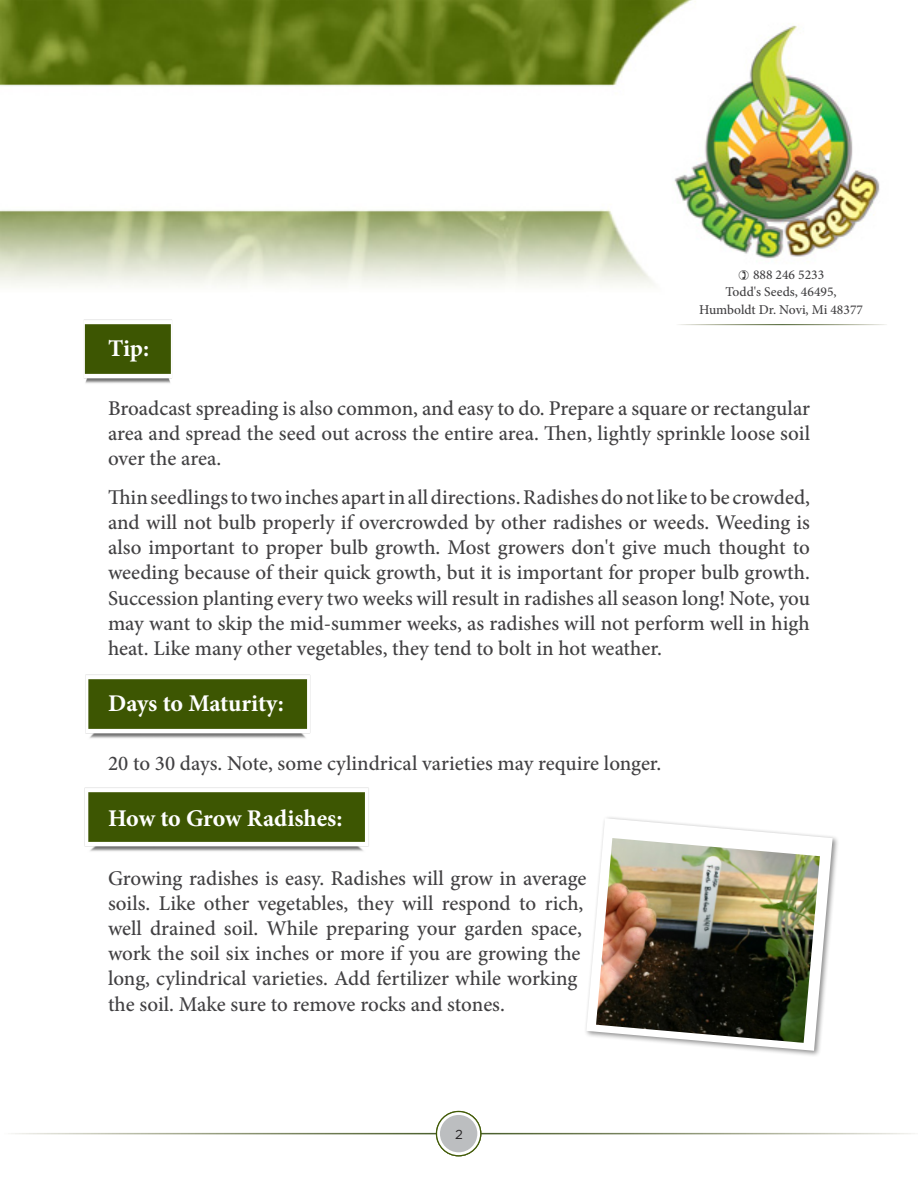
<style>
.page{position:relative;width:918px;height:1188px;background:#fff}
.page>*{position:absolute;margin:0;border:0;box-sizing:border-box;transform-origin:0 0}
.t1{font:700 24px "Minion Pro";letter-spacing:-.005em;color:#fff}
.t2{font:500 21px/25.2px "Minion Pro";color:#414042;text-align:justify}
.t3{font:500 13.5px "Minion Pro";color:#414042}
.t4{font:13.05px "Gotham";color:#222021}
</style>
<div class="page">
<img style="left:0;top:0;width:880px;height:287px">
<img style="left:84px;top:787px;width:285px;height:65px">
<img style="left:85px;top:674px;width:226px;height:65px">
<img style="left:84px;top:319px;width:88px;height:65px">
<div style="left:584px;top:815px;width:256px;height:242px;background:#000;opacity:.45"></div>
<svg style="left:586px;top:818px;width:247px;height:233px"></svg>
<img style="left:596px;top:838px;width:224px;height:205px">
<svg style="left:437px;top:1112px;width:44px;height:44px"></svg>
<div style="left:436px;top:1111px;width:45px;height:45px;border:1px solid #415a06;border-radius:50%"></div>
<div style="left:440px;top:1115px;width:37px;height:37px;background:#bcbec0;border-radius:50%"></div>
<svg style="left:739px;top:270px;width:10px;height:10px"></svg>
<p class="t3" style="left:753px;top:266px;width:73px">888 246 5233</p>
<p class="t3" style="left:725px;top:283px;width:113px">Todd's Seeds, 46495,</p>
<p class="t3" style="left:699px;top:301px;width:165px">Humboldt Dr. Novi, Mi 48377</p>
<p class="t1" style="left:108px;top:331px;width:43px">Tip:</p>
<p class="t2" style="left:108px;top:396px;width:704px">Broadcast spreading is also common, and easy to do. Prepare a square or rectangular area and spread the seed out across the entire area. Then, lightly sprinkle loose soil over the area.</p>
<p class="t2" style="left:108px;top:485px;width:704px">Thin seedlings to two inches apart in all directions. Radishes do not like to be crowded, and will not bulb properly if overcrowded by other radishes or weeds. Weeding is also important to proper bulb growth. Most growers don't give much thought to weeding because of their quick growth, but it is important for proper bulb growth.<br>Succession planting every two weeks will result in radishes all season long! Note, you may want to skip the mid-summer weeks, as radishes will not perform well in high heat. Like many other vegetables, they tend to bolt in hot weather.</p>
<p class="t1" style="left:108px;top:686px;width:178px">Days to Maturity:</p>
<p class="t2" style="left:108px;top:751px;width:555px">20 to 30 days. Note, some cylindrical varieties may require longer.</p>
<p class="t1" style="left:108px;top:801px;width:236px">How to Grow Radishes:</p>
<p class="t2" style="left:108px;top:865px;width:480px;text-align:left">Growing radishes is easy. Radishes will grow in average soils. Like other vegetables, they will respond to rich, well drained soil. While preparing your garden space, work the soil six inches or more if you are growing the long, cylindrical varieties. Add fertilizer while working the soil. Make sure to remove rocks and stones.</p>
<p class="t4" style="left:455px;top:1125px;width:9px">2</p>
</div>
